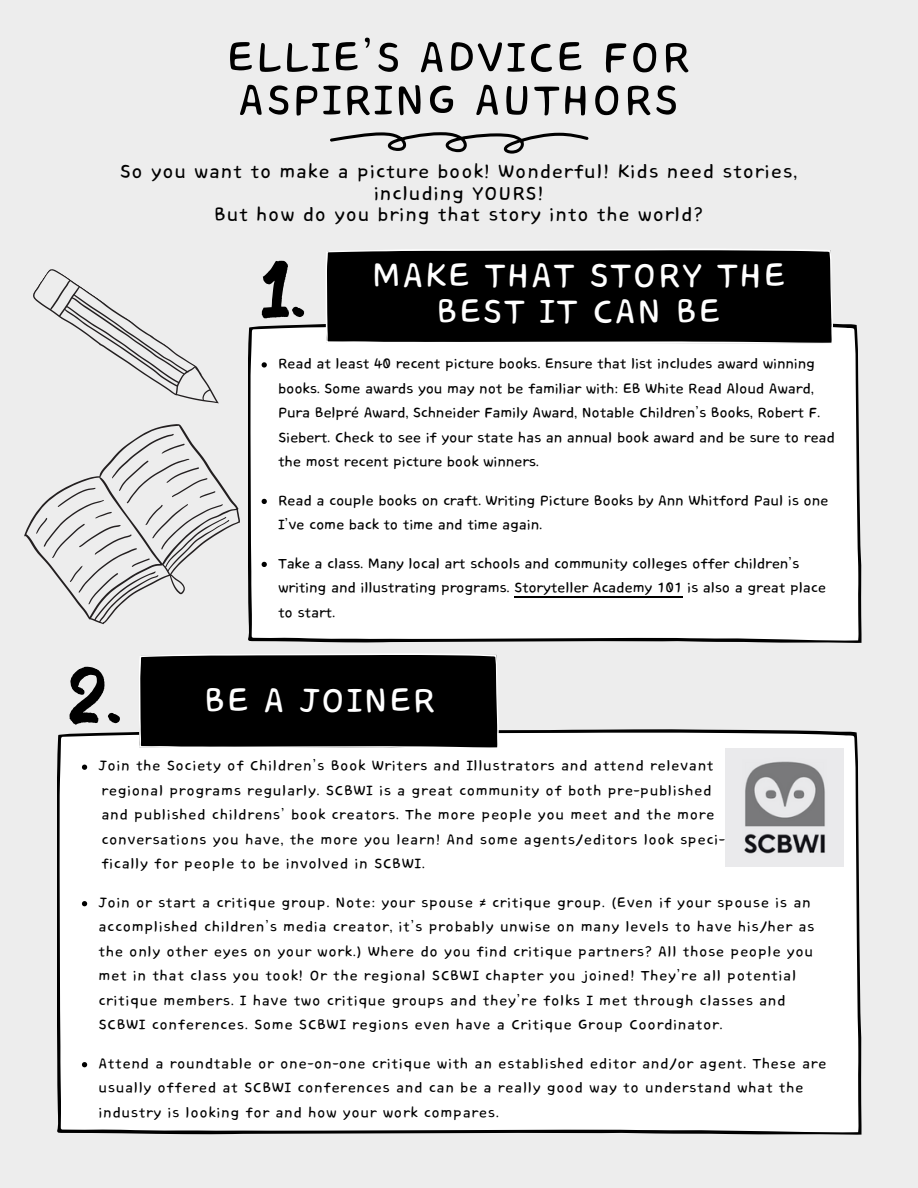
<style>
.page{position:relative;width:918px;height:1188px;background:#ededed}
.page>*{position:absolute;margin:0;border:0;box-sizing:border-box;transform-origin:0 0}
.t1{font:77.1px "Bosk";color:#000}
.t2{font:54px/42.8px "Core Bandi Face";color:#000}
.t3{font:43.05px "Core Bandi Face";color:#fff}
.t4{font:24px/21.1px "Core Bandi Face";color:#000;text-align:center}
.t5{font:18px/24.5px "Core Bandi Face";color:#000}
.t6{font:18px/24.5px "Core Bandi Face";letter-spacing:-.045em;color:#000}
</style>
<div class="page">
<div style="left:248px;top:323px;width:613px;height:320px;background:#fff"></div>
<div style="left:326px;top:249px;width:507px;height:95px;background:#000"></div>
<svg style="left:330px;top:132px;width:259px;height:22px"></svg>
<div style="left:57px;top:729px;width:805px;height:406px;background:#fff"></div>
<img style="left:725px;top:749px;width:118px;height:118px">
<svg style="left:139px;top:653px;width:360px;height:96px;background:#121212"></svg>
<svg style="left:24px;top:269px;width:216px;height:355px"></svg>
<svg style="left:262px;top:362px;width:5px;height:6px"></svg>
<svg style="left:262px;top:499px;width:5px;height:5px"></svg>
<svg style="left:262px;top:562px;width:5px;height:5px"></svg>
<hr style="left:514px;top:596px;width:169px;height:2px;background:#000">
<svg style="left:82px;top:765px;width:5px;height:5px"></svg>
<svg style="left:82px;top:901px;width:5px;height:5px"></svg>
<svg style="left:82px;top:1062px;width:5px;height:5px"></svg>
<p class="t2" style="left:226px;top:38px;width:467px">ELLIE’S ADVICE FOR<br>ASPIRING AUTHORS</p>
<h3 class="t4" style="left:120px;top:162px;width:680px">So you want to make a picture book! Wonderful! Kids need stories, including YOURS!<br>But how do you bring that story into the world?</h3>
<h1 class="t3" style="left:372px;top:253px;width:417px">MAKE THAT STORY THE</h1>
<p class="t1" style="left:260px;top:259px;width:47px">1.</p>
<h1 class="t3" style="left:437px;top:289px;width:287px">BEST IT CAN BE</h1>
<p class="t1" style="left:68px;top:665px;width:55px">2.</p>
<p class="t6" style="left:278px;top:352px;width:559px">Read at least 40 recent picture books. Ensure that list includes award winning books. Some awards you may not be familiar with: EB White Read Aloud Award, Pura Belpré Award, Schneider Family Award, Notable Children’s Books, Robert F.<br>Siebert. Check to see if your state has an annual book award and be sure to read the most recent picture book winners.</p>
<h4 class="t6" style="left:278px;top:489px;width:552px">Read a couple books on craft. Writing Picture Books by Ann Whitford Paul is one<br>I’ve come back to time and time again.</h4>
<p class="t6" style="left:278px;top:552px;width:550px">Take a class. Many local art schools and community colleges offer children’s writing and illustrating programs. Storyteller Academy 101 is also a great place to start.</p>
<p class="t3" style="left:204px;top:678px;width:234px">BE A JOINER</p>
<h3 class="t5" style="left:99px;top:754px;width:617px">Join the Society of Children’s Book Writers and Illustrators and attend relevant</h3>
<h1 class="t5" style="left:101px;top:779px;width:613px">regional programs regularly. SCBWI is a great community of both pre-published</h1>
<p class="t5" style="left:101px;top:803px;width:615px">and published childrens’ book creators. The more people you meet and the more</p>
<p class="t5" style="left:101px;top:828px;width:626px">conversations you have, the more you learn! And some agents/editors look speci-</p>
<p class="t5" style="left:101px;top:852px;width:325px">fically for people to be involved in SCBWI.</p>
<p class="t5" style="left:99px;top:891px;width:718px">Join or start a critique group. Note: your spouse ≠ critique group. (Even if your spouse is an accomplished children’s media creator, it’s probably unwise on many levels to have his/her as the only other eyes on your work.) Where do you find critique partners? All those people you met in that class you took! Or the regional SCBWI chapter you joined! They’re all potential critique members. I have two critique groups and they’re folks I met through classes and SCBWI conferences. Some SCBWI regions even have a Critique Group Coordinator.</p>
<p class="t5" style="left:99px;top:1052px;width:730px">Attend a roundtable or one-on-one critique with an established editor and/or agent. These are usually offered at SCBWI conferences and can be a really good way to understand what the industry is looking for and how your work compares.</p>
</div>
